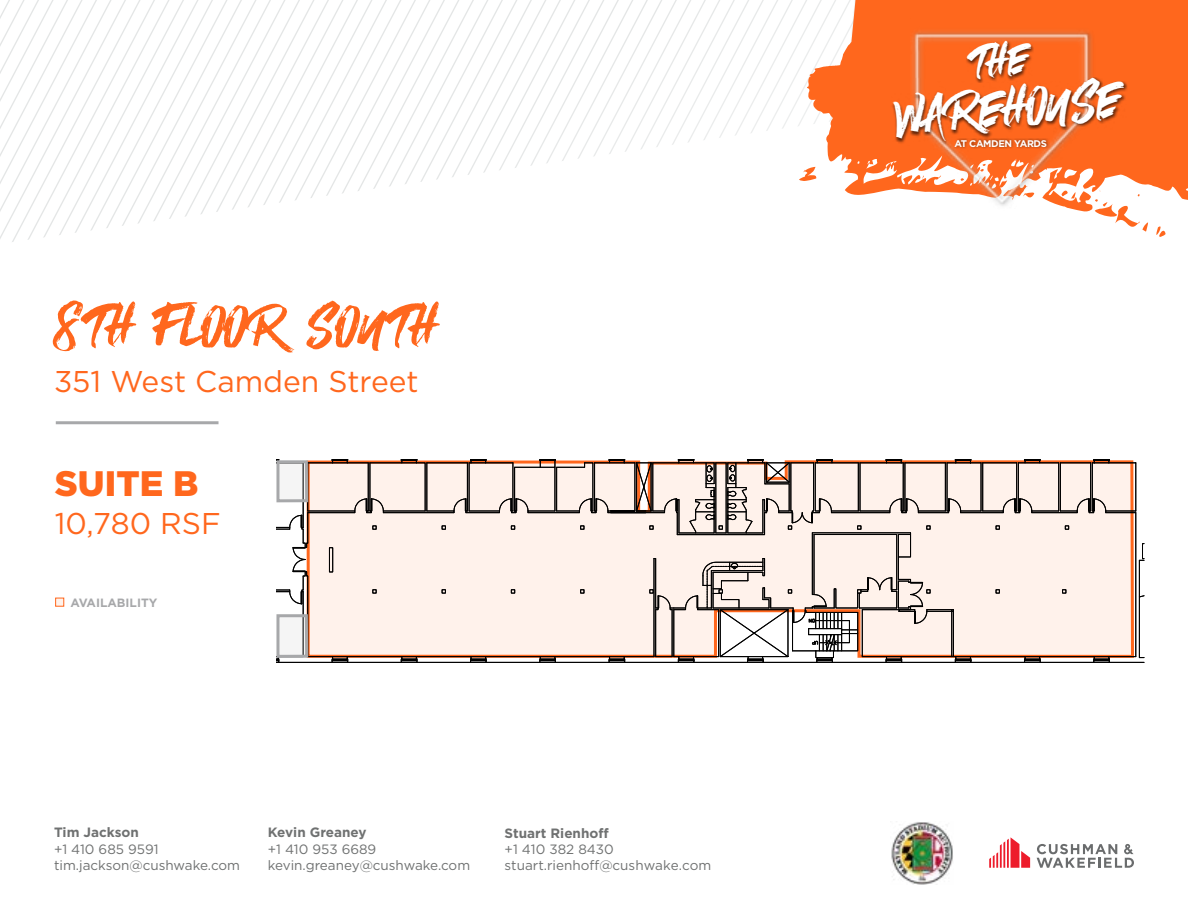
<style>
.page{position:relative;width:1188px;height:918px;background:#fff}
.page>*{position:absolute;margin:0;border:0;box-sizing:border-box;transform-origin:0 0}
.t1{font:50.1px "Mystique";letter-spacing:.03em;color:#ff671d}
.t2{font:46.35px "Mystique";color:#fff}
.t3{font:900 35.4px "Gotham";color:#ff671d}
.t4{font:30px "Gotham";color:#ff671d}
.t5{font:13.5px/16.2px "Gotham";color:#6f7171}
.t6{font:700 13.5px "Gotham";color:#6f7171}
.t7{font:700 12px "Gotham";color:#a7a8aa}
.t8{font:700 9.6px "Gotham";letter-spacing:-.04em;color:#fff}
</style>
<div class="page">
<svg style="left:989px;top:837px;width:41px;height:31px"></svg>
<svg style="left:1037px;top:844px;width:97px;height:24px"></svg>
<img style="left:891px;top:822px;width:62px;height:62px">
<svg style="left:0;top:0;width:843px;height:242px"></svg>
<div style="left:844px;top:0;width:344px;height:101px;background:#ff671d"></div>
<svg style="left:799px;top:101px;width:389px;height:136px"></svg>
<div style="left:910px;top:26px;width:186px;height:185px;background:#000;opacity:.45"></div>
<img style="left:911px;top:18px;width:182px;height:190px">
<div style="left:891px;top:77px;width:237px;height:69px;background:#000;opacity:.63"></div>
<div style="left:955px;top:138px;width:94px;height:11px;background:#000;opacity:.38"></div>
<div style="left:299px;top:459px;width:241px;height:203px;background:#fff2eb"></div>
<svg style="left:276px;top:459px;width:253px;height:71px;background:#e2d3cb"></svg>
<hr style="left:486px;top:662px;width:54px;height:1px;background:#000">
<hr style="left:486px;top:656px;width:54px;height:1px;background:#000">
<hr style="left:348px;top:662px;width:53px;height:1px;background:#000">
<hr style="left:347px;top:656px;width:55px;height:1px;background:#000">
<hr style="left:417px;top:662px;width:54px;height:1px;background:#000">
<hr style="left:416px;top:656px;width:55px;height:1px;background:#000">
<svg style="left:511px;top:590px;width:4px;height:3px"></svg>
<svg style="left:470px;top:656px;width:17px;height:7px"></svg>
<svg style="left:442px;top:590px;width:4px;height:3px"></svg>
<svg style="left:401px;top:656px;width:17px;height:7px"></svg>
<hr style="left:307px;top:576px;width:1px;height:81px;background:#000">
<hr style="left:303px;top:592px;width:1px;height:65px;background:#000">
<svg style="left:276px;top:543px;width:32px;height:61px"></svg>
<svg style="left:276px;top:656px;width:72px;height:7px"></svg>
<div style="left:329px;top:548px;width:4px;height:24px;border:1px solid #000"></div>
<svg style="left:540px;top:459px;width:604px;height:204px;background:#e2d4cd"></svg>
<hr style="left:56px;top:421px;width:163px;height:3px;background:#a7a8aa">
<div style="left:56px;top:598px;width:8px;height:8px;background:#fff2eb"></div>
<div style="left:55px;top:598px;width:9px;height:9px;border:1px solid #ff671d"></div>
<svg style="left:299px;top:618px;width:5px;height:36px"></svg>
<div style="left:276px;top:614px;width:32px;height:44px;border:3px solid #a7a8aa"></div>
<svg style="left:280px;top:464px;width:24px;height:34px"></svg>
<div style="left:276px;top:460px;width:32px;height:42px;border:3px solid #a7a8aa"></div>
<svg style="left:807px;top:38px;width:226px;height:131px;background:#e66e33"></svg>
<h1 class="t1" style="left:54px;top:299px;width:383px">8TH FLOOR SOUTH</h1>
<h3 class="t4" style="left:54px;top:362px;width:366px">351 West Camden Street</h3>
<h3 class="t3" style="left:55px;top:460px;width:145px">SUITE B</h3>
<h3 class="t4" style="left:55px;top:504px;width:167px">10,780 RSF</h3>
<p class="t7" style="left:70px;top:595px;width:89px">AVAILABILITY</p>
<p class="t6" style="left:54px;top:824px;width:87px">Tim Jackson</p>
<p class="t5" style="left:54px;top:840px;width:188px">+1 410 685 9591 tim.jackson@cushwake.com</p>
<p class="t6" style="left:268px;top:824px;width:100px">Kevin Greaney</p>
<p class="t5" style="left:268px;top:840px;width:204px">+1 410 953 6689 kevin.greaney@cushwake.com</p>
<p class="t6" style="left:505px;top:824px;width:106px">Stuart Rienhoff</p>
<p class="t5" style="left:505px;top:841px;width:208px">+1 410 382 8430 stuart.rienhoff@cushwake.com</p>
<h2 class="t2" style="left:892px;top:92px;width:227px;rotate:-5deg">WAREHOUSE</h2>
<p class="t8" style="left:955px;top:137px;width:94px">AT CAMDEN YARDS</p>
</div>
